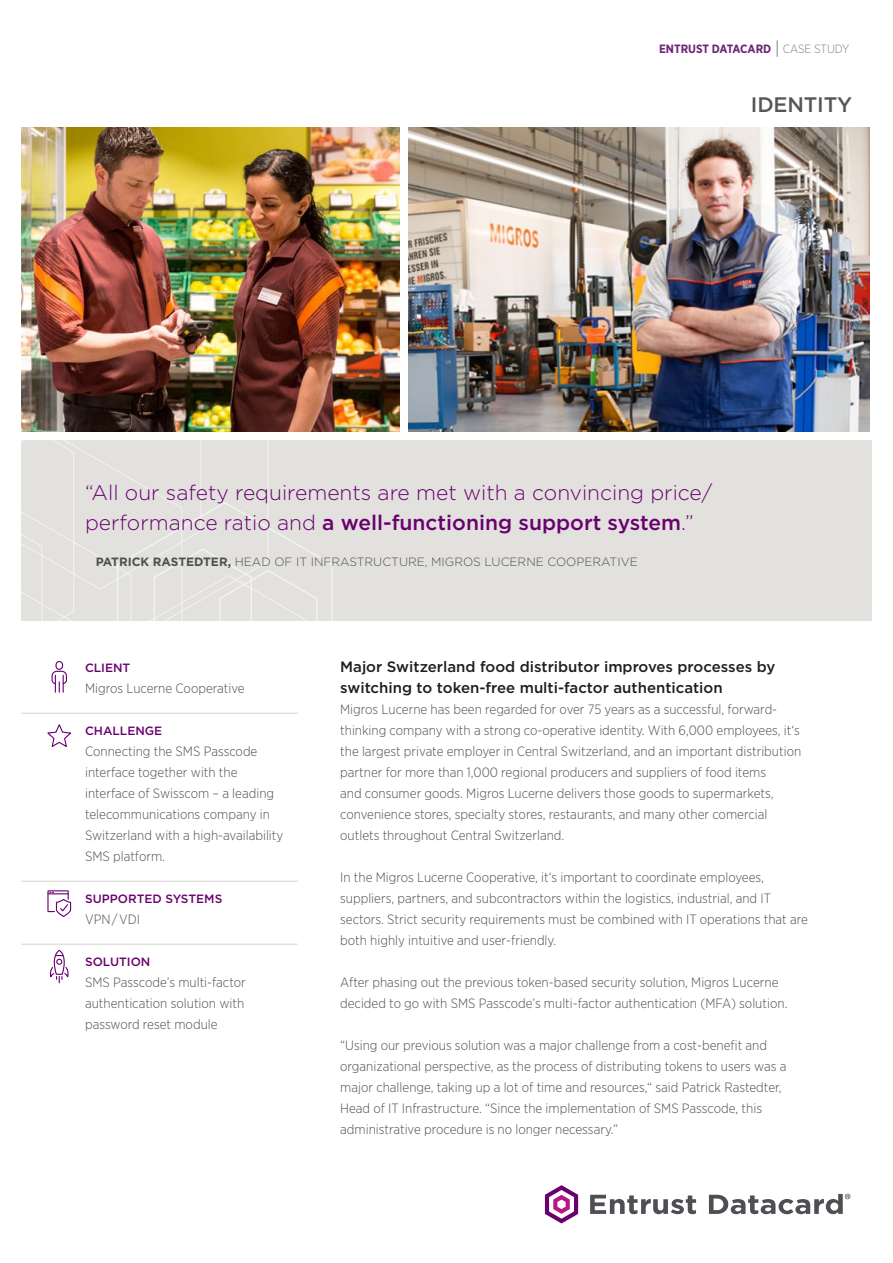
<style>
.page{position:relative;width:893px;height:1263px;background:#fff}
.page>*{position:absolute;margin:0;border:0;box-sizing:border-box;transform-origin:0 0}
.t1{font:300 21px/30px "Gotham";color:#690070}
.t2{font:500 21px "Gotham";letter-spacing:-.01em;color:#55565a}
.t3{font:500 15px/21px "Gotham";color:#1e1e1e}
.t4{font:300 13.5px/21px "Gotham Narrow";color:#4d4f53}
.t5{font:300 12px "Gotham";color:#4d4f53}
.t6{font:500 12px "Gotham";color:#690070}
.t7{font:700 12px "Gotham Narrow";color:#6e2277}
.s1{font-weight:300;color:#808285}
.s2{font-weight:500}
.s3{font-weight:700}
</style>
<div class="page">
<img style="left:408px;top:128px;width:462px;height:303px">
<img style="left:21px;top:128px;width:379px;height:303px">
<div style="left:21px;top:440px;width:851px;height:180px;background:#e2e1dd"></div>
<svg style="left:21px;top:440px;width:312px;height:180px"></svg>
<div style="left:55px;top:661px;width:8px;height:9px;border:1px solid #690070;border-radius:3px"></div>
<svg style="left:51px;top:670px;width:16px;height:22px"></svg>
<svg style="left:47px;top:724px;width:25px;height:23px"></svg>
<svg style="left:47px;top:890px;width:25px;height:27px"></svg>
<svg style="left:50px;top:950px;width:19px;height:34px"></svg>
<svg style="left:590px;top:1195px;width:106px;height:19px"></svg>
<svg style="left:545px;top:1185px;width:33px;height:38px"></svg>
<svg style="left:709px;top:1194px;width:141px;height:20px"></svg>
<hr style="left:21px;top:712px;width:277px;height:2px;background:#e2e1dd">
<hr style="left:21px;top:880px;width:277px;height:2px;background:#e2e1dd">
<hr style="left:21px;top:943px;width:277px;height:2px;background:#e2e1dd">
<svg style="left:777px;top:40px;width:1px;height:17px"></svg>
<p class="t7" style="left:659px;top:41px;width:192px">ENTRUST DATACARD <span class="s1">CASE STUDY</span></p>
<h1 class="t2" style="left:751px;top:91px;width:103px">IDENTITY</h1>
<h1 class="t1" style="left:85px;top:477px;width:629px">“All our safety requirements are met with a convincing price/ performance ratio and <span class="s2">a well-functioning support system</span>.”</h1>
<p class="t5" style="left:96px;top:554px;width:543px"><span class="s3">PATRICK RASTEDTER,</span> HEAD OF IT INFRASTRUCTURE, MIGROS LUCERNE COOPERATIVE</p>
<p class="t6" style="left:85px;top:660px;width:47px">CLIENT</p>
<p class="t4" style="left:85px;top:677px;width:161px">Migros Lucerne Cooperative</p>
<p class="t6" style="left:85px;top:723px;width:79px">CHALLENGE</p>
<p class="t4" style="left:85px;top:740px;width:200px">Connecting the SMS Passcode interface together with the interface of Swisscom – a leading telecommunications company in<br>Switzerland with a high-availability<br>SMS platform.</p>
<p class="t6" style="left:85px;top:891px;width:139px">SUPPORTED SYSTEMS</p>
<p class="t4" style="left:85px;top:908px;width:57px">VPN/ VDI</p>
<p class="t6" style="left:85px;top:954px;width:67px">SOLUTION</p>
<p class="t4" style="left:85px;top:971px;width:162px;text-align:justify">SMS Passcode’s multi-factor authentication solution with password reset module</p>
<p class="t3" style="left:340px;top:656px;width:437px">Major Switzerland food distributor improves processes by switching to token-free multi-factor authentication</p>
<p class="t4" style="left:340px;top:698px;width:463px">Migros Lucerne has been regarded for over 75 years as a successful, forward&shy;thinking company with a strong co-operative identity. With 6,000 employees, it‘s the largest private employer in Central Switzerland, and an important distribution partner for more than 1,000 regional producers and suppliers of food items<br>and consumer goods. Migros Lucerne delivers those goods to supermarkets, convenience stores, specialty stores, restaurants, and many other comercial outlets throughout Central Switzerland.</p>
<p class="t4" style="left:340px;top:866px;width:469px">In the Migros Lucerne Cooperative, it‘s important to coordinate employees, suppliers, partners, and subcontractors within the logistics, industrial, and IT sectors. Strict security requirements must be combined with IT operations that are both highly intuitive and user-friendly.</p>
<p class="t4" style="left:340px;top:971px;width:449px">After phasing out the previous token-based security solution, Migros Lucerne decided to go with SMS Passcode’s multi-factor authentication (MFA) solution.</p>
<p class="t4" style="left:340px;top:1034px;width:448px">“Using our previous solution was a major challenge from a cost-benefit and organizational perspective, as the process of distributing tokens to users was a major challenge, taking up a lot of time and resources,“ said Patrick Rastedter, Head of IT Infrastructure. “Since the implementation of SMS Passcode, this administrative procedure is no longer necessary.”</p>
</div>
